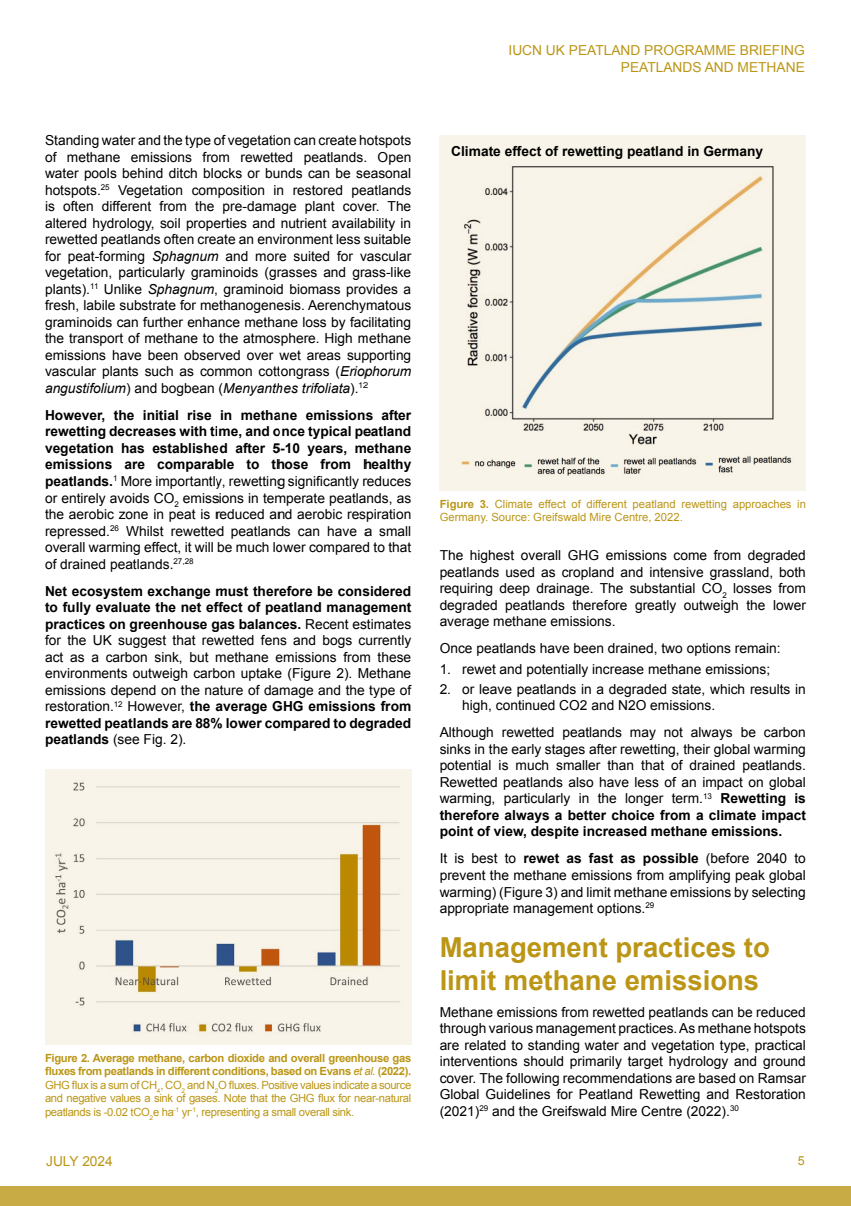
<style>
.page{position:relative;width:851px;height:1206px;background:#fff}
.page>*{position:absolute;margin:0;border:0;box-sizing:border-box;transform-origin:0 0}
.t1{font:700 27.5px/33px "Arial";color:#bb9616}
.t2{font:13.75px/16.5px "Arial";color:#000;text-align:justify}
.t3{font:13.75px/16.5px "Arial";color:#bb9616;text-align:right}
.t4{font:700 13.75px "Arial";color:#000}
.t5{font:12.5px "Arial";color:#bb9616}
.t6{font:11.25px/13.5px "Arial";color:#bb9616;text-align:justify}
.s1{font-style:italic}
.s2{font-weight:700}
</style>
<div class="page">
<div style="left:0;top:1185px;width:851px;height:20px;background:#c8ab44"></div>
<div style="left:45px;top:769px;width:366px;height:275px;background:#f9f4e9"></div>
<img style="left:55px;top:782px;width:345px;height:252px">
<div style="left:439px;top:135px;width:367px;height:355px;background:#f9f4e9"></div>
<img style="left:463px;top:166px;width:311px;height:279px">
<img style="left:461px;top:459px;width:55px;height:10px">
<img style="left:524px;top:457px;width:81px;height:19px">
<img style="left:610px;top:457px;width:87px;height:17px">
<img style="left:705px;top:456px;width:87px;height:17px">
<p class="t2" style="left:45px;top:132px;width:368px">Standing water and the type of vegetation can create hotspots of methane emissions from rewetted peatlands. Open water pools behind ditch blocks or bunds can be seasonal hotspots.<sup>25</sup> Vegetation composition in restored peatlands is often different from the pre-damage plant cover. The altered hydrology, soil properties and nutrient availability in rewetted peatlands often create an environment less suitable for peat-forming <span class="s1">Sphagnum</span> and more suited for vascular vegetation, particularly graminoids (grasses and grass-like plants).<sup>11</sup> Unlike <span class="s1">Sphagnum</span>, graminoid biomass provides a fresh, labile substrate for methanogenesis. Aerenchymatous graminoids can further enhance methane loss by facilitating the transport of methane to the atmosphere. High methane emissions have been observed over wet areas supporting vascular plants such as common cottongrass (<span class="s1">Eriophorum angustifolium</span>) and bogbean (<span class="s1">Menyanthes trifoliata</span>).<sup>12</sup></p>
<p class="t2" style="left:45px;top:407px;width:368px"><span class="s2">However, the initial rise in methane emissions after rewetting decreases with time, and once typical peatland vegetation has established after 5-10 years, methane emissions are comparable to those from healthy peatlands.</span><sup>1</sup> More importantly, rewetting significantly reduces or entirely avoids CO<sub>2</sub> emissions in temperate peatlands, as the aerobic zone in peat is reduced and aerobic respiration repressed.<sup>26</sup> Whilst rewetted peatlands can have a small overall warming effect, it will be much lower compared to that of drained peatlands.<sup>27,28</sup></p>
<p class="t2" style="left:45px;top:582px;width:368px"><span class="s2">Net ecosystem exchange must therefore be considered to fully evaluate the net effect of peatland management practices on greenhouse gas balances.</span> Recent estimates for the UK suggest that rewetted fens and bogs currently act as a carbon sink, but methane emissions from these environments outweigh carbon uptake (Figure 2). Methane emissions depend on the nature of damage and the type of restoration.<sup>12</sup> However, <span class="s2">the average GHG emissions from rewetted peatlands are 88% lower compared to degraded peatlands</span> (see Fig. 2).</p>
<p class="t6" style="left:45px;top:1051px;width:368px"><span class="s2">Figure 2. Average methane, carbon dioxide and overall greenhouse gas fluxes from peatlands in different conditions, based on Evans</span> <span class="s1">et al.</span> <span class="s2">(2022).<br></span>GHG flux is a sum of CH<sub>4</sub>, CO<sub>2</sub> and N<sub>2</sub>O fluxes. Positive values indicate a source and negative values a sink of gases. Note that the GHG flux for near-natural peatlands is -0.02 tCO<sub>2</sub>e ha<sup>-1</sup> yr<sup>-1</sup>, representing a small overall sink.</p>
<p class="t3" style="left:508px;top:42px;width:298px">IUCN UK PEATLAND PROGRAMME BRIEFING<br>PEATLANDS AND METHANE</p>
<p class="t4" style="left:451px;top:142px;width:313px">Climate effect of rewetting peatland in Germany</p>
<p class="t6" style="left:439px;top:497px;width:368px"><span class="s2">Figure 3.</span> Climate effect of different peatland rewetting approaches in<br>Germany. Source: Greifswald Mire Centre, 2022.</p>
<p class="t2" style="left:439px;top:547px;width:368px">The highest overall GHG emissions come from degraded peatlands used as cropland and intensive grassland, both requiring deep drainage. The substantial CO<sub>2</sub> losses from degraded peatlands therefore greatly outweigh the lower average methane emissions.</p>
<p class="t2" style="left:439px;top:640px;width:342px">Once peatlands have been drained, two options remain:</p>
<p class="t2" style="left:439px;top:660px;width:332px">1. rewet and potentially increase methane emissions;</p>
<p class="t2" style="left:462px;top:680px;width:345px;text-indent:-22px">2. or leave peatlands in a degraded state, which results in high, continued CO2 and N2O emissions.</p>
<p class="t2" style="left:439px;top:724px;width:368px">Although rewetted peatlands may not always be carbon sinks in the early stages after rewetting, their global warming potential is much smaller than that of drained peatlands.<br>Rewetted peatlands also have less of an impact on global warming, particularly in the longer term.<sup>13</sup> <span class="s2">Rewetting is therefore always a better choice from a climate impact point of view, despite increased methane emissions.</span></p>
<p class="t2" style="left:439px;top:850px;width:368px">It is best to <span class="s2">rewet as fast as possible</span> (before 2040 to prevent the methane emissions from amplifying peak global warming) (Figure 3) and limit methane emissions by selecting appropriate management options.<sup>29</sup></p>
<h1 class="t1" style="left:439px;top:931px;width:332px">Management practices to limit methane emissions</h1>
<p class="t2" style="left:439px;top:1003px;width:368px">Methane emissions from rewetted peatlands can be reduced through various management practices. As methane hotspots are related to standing water and vegetation type, practical interventions should primarily target hydrology and ground cover. The following recommendations are based on Ramsar Global Guidelines for Peatland Rewetting and Restoration (2021)<sup>29</sup> and the Greifswald Mire Centre (2022).<sup>30</sup></p>
<p class="t3" style="left:46px;top:1152px;width:68px">JULY 2024</p>
<p class="t5" style="left:797px;top:1152px;width:8px">5</p>
</div>
